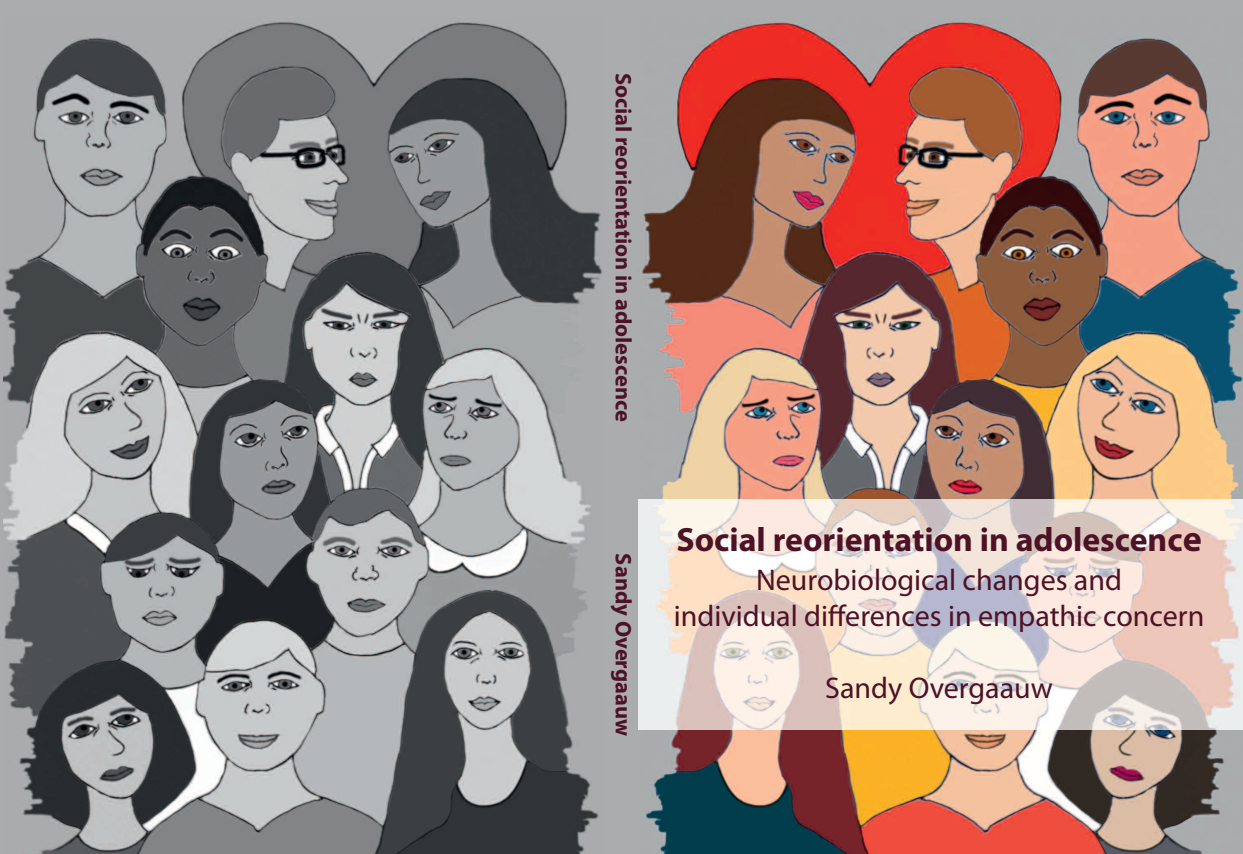
<style>
.page{position:relative;width:1243px;height:854px;background:#fff}
.page>*{position:absolute;margin:0;border:0;box-sizing:border-box;transform-origin:0 0}
.t1{font:700 33.75px "Myriad Pro";color:#4e1226}
.t2{font:30px/36px "Myriad Pro";color:#4e1226;text-align:center}
.t3{font:700 22.5px "Myriad Pro";color:#4e1226}
.s1{font-size:36.25px}
</style>
<div class="page">
<div style="left:0;top:0;width:1242px;height:854px;background:#aaacad"></div>
<img style="left:638px;top:22px;width:604px;height:832px">
<img style="left:3px;top:22px;width:599px;height:832px">
<img style="left:638px;top:499px;width:604px;height:230px">
<p class="t3" style="left:631px;top:73px;width:350px;rotate:90deg">Social reorientation in adolescence</p>
<p class="t3" style="left:631px;top:553px;width:184px;rotate:90deg">Sandy Overgaauw</p>
<p class="t1" style="left:676px;top:527px;width:527px">Social reorientation in adolescenc<span class="s1">e</span></p>
<p class="t2" style="left:673px;top:564px;width:532px">Neurobiological changes and<br>individual differences in empathic concern</p>
<p class="t2" style="left:825px;top:672px;width:229px">Sandy Overgaauw</p>
</div>
